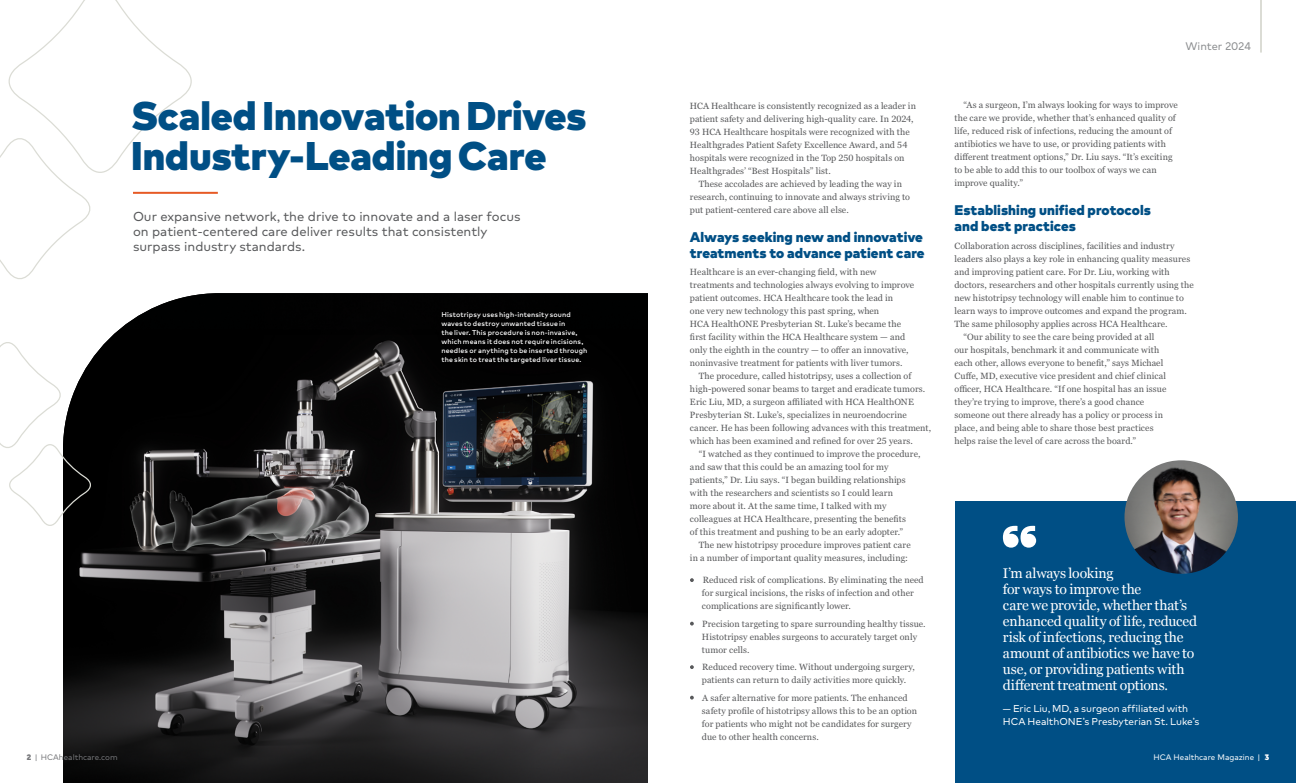
<style>
.page{position:relative;width:1296px;height:783px;background:#fff}
.page>*{position:absolute;margin:0;border:0;box-sizing:border-box;transform-origin:0 0}
.t1{font:900 40px/40px "Markfor HCA";letter-spacing:-.005em;color:#004f85}
.MARK_reversed{font:14px/16px "Georgia";letter-spacing:-.015em;color:#fff}
.t2{font:900 14px/16px "Markfor HCA";color:#004f85}
.Main_Dek_-_Mark_Book_-_18_18{font:13px/15px "Markfor HCA";color:#58595b}
.t3{font:11px "Markfor HCA";color:#8a8c8e}
.MARK_reversed-2{font:10px/13px "Markfor HCA";letter-spacing:-.005em;color:#fff}
.HCA_Georgia_-_8_75_13{font:9px/13px "Georgia Pro";letter-spacing:.01em;color:#58595b}
.t4{font:8px "Markfor HCA";color:#fff}
.t5{font:8px "Markfor HCA";color:#77787b}
.Small_Caption_-_Title_-_Mark_Book_-_7_9{font:500 7px/9px "Markfor HCA";letter-spacing:.02em;color:#fff}
.s1{font-size:13px}
.s2{font-weight:900}
</style>
<div class="page">
<img style="left:63px;top:293px;width:585px;height:490px">
<svg style="left:0;top:0;width:197px;height:279px"></svg>
<hr style="left:1260px;top:0;width:2px;height:53px;background:#dbdcd5">
<div style="left:955px;top:502px;width:341px;height:281px;background:#004f85"></div>
<svg style="left:1003px;top:525px;width:33px;height:23px"></svg>
<svg style="left:0;top:340px;width:94px;height:187px"></svg>
<hr style="left:133px;top:192px;width:85px;height:2px;background:#e65a25">
<svg style="left:690px;top:578px;width:4px;height:4px"></svg>
<svg style="left:690px;top:622px;width:4px;height:4px"></svg>
<svg style="left:690px;top:665px;width:4px;height:4px"></svg>
<svg style="left:690px;top:696px;width:4px;height:4px"></svg>
<img style="left:1124px;top:460px;width:114px;height:114px;border-radius:57px">
<h2 class="t1" style="left:131px;top:94px;width:457px">Scaled Innovation Drives<br>Industry-Leading Care</h2>
<p class="Main_Dek_-_Mark_Book_-_18_18" style="left:133px;top:209px;width:389px">Our expansive network, the drive to innovate and a laser focus on patient-centered care deliver results that consistently surpass industry standards.</p>
<p class="Small_Caption_-_Title_-_Mark_Book_-_7_9" style="left:441px;top:310px;width:148px">Histotripsy uses high-intensity sound waves to destroy unwanted tissue in<br>the liver. This procedure is non-invasive, which means it does not require incisions, needles or anything to be inserted through the skin to treat the targeted liver tissue.</p>
<p class="HCA_Georgia_-_8_75_13" style="left:690px;top:99px;width:228px">HCA Healthcare is consistently recognized as a leader in patient safety and delivering high-quality care. In 2024, 93 HCA Healthcare hospitals were recognized with the Healthgrades Patient Safety Excellence Award, and 54 hospitals were recognized in the Top 250 hospitals on Healthgrades’ “Best Hospitals” list.</p>
<p class="HCA_Georgia_-_8_75_13" style="left:690px;top:177px;width:222px;text-indent:9px">These accolades are achieved by leading the way in research, continuing to innovate and always striving to put patient-centered care above all else.</p>
<h3 class="t2" style="left:690px;top:228px;width:236px">Always seeking new and innovative treatments to advance patient care</h3>
<p class="HCA_Georgia_-_8_75_13" style="left:690px;top:266px;width:226px">Healthcare is an ever-changing field, with new treatments and technologies always evolving to improve patient outcomes. HCA Healthcare took the lead in<br>one very new technology this past spring, when<br>HCA HealthONE Presbyterian St. Luke’s became the first facility within the HCA Healthcare system — and only the eighth in the country — to offer an innovative, noninvasive treatment for patients with liver tumors.</p>
<p class="HCA_Georgia_-_8_75_13" style="left:690px;top:370px;width:243px;text-indent:9px">The procedure, called histotripsy, uses a collection of high-powered sonar beams to target and eradicate tumors.<br>Eric Liu, MD, a surgeon affiliated with HCA HealthONE Presbyterian St. Luke’s, specializes in neuroendocrine cancer. He has been following advances with this treatment, which has been examined and refined for over 25 years.</p>
<p class="HCA_Georgia_-_8_75_13" style="left:690px;top:448px;width:232px;text-indent:9px">“I watched as they continued to improve the procedure, and saw that this could be an amazing tool for my patients,” Dr. Liu says. “I began building relationships with the researchers and scientists so I could learn<br>more about it. At the same time, I talked with my colleagues at HCA Healthcare, presenting the benefits<br>of this treatment and pushing to be an early adopter.”</p>
<p class="HCA_Georgia_-_8_75_13" style="left:690px;top:539px;width:222px;text-align:right">The new histotripsy procedure improves patient care in a number of important quality measures, including:</p>
<p class="HCA_Georgia_-_8_75_13" style="left:702px;top:574px;width:223px">Reduced risk of complications. By eliminating the need for surgical incisions, the risks of infection and other complications are significantly lower.</p>
<p class="HCA_Georgia_-_8_75_13" style="left:702px;top:617px;width:225px">Precision targeting to spare surrounding healthy tissue.<br>Histotripsy enables surgeons to accurately target only tumor cells.</p>
<p class="HCA_Georgia_-_8_75_13" style="left:702px;top:661px;width:214px">Reduced recovery time. Without undergoing surgery, patients can return to daily activities more quickly.</p>
<p class="HCA_Georgia_-_8_75_13" style="left:702px;top:691px;width:217px">A safer alternative for more patients. The enhanced safety profile of histotripsy allows this to be an option for patients who might not be candidates for surgery due to other health concerns.</p>
<p class="t3" style="left:1185px;top:40px;width:67px">Winter 2024</p>
<p class="HCA_Georgia_-_8_75_13" style="left:954px;top:99px;width:225px;text-indent:9px">“As a surgeon, I’m always looking for ways to improve the care we provide, whether that’s enhanced quality of life, reduced risk of infections, reducing the amount of antibiotics we have to use, or providing patients with different treatment options,” Dr. Liu says. “It’s exciting to be able to add this to our toolbox of ways we can improve quality.”</p>
<h3 class="t2" style="left:954px;top:202px;width:198px">Establishing unified protocols and best practices</h3>
<p class="HCA_Georgia_-_8_75_13" style="left:954px;top:239px;width:241px">Collaboration across disciplines, facilities and industry leaders also plays a key role in enhancing quality measures and improving patient care. For Dr. Liu, working with doctors, researchers and other hospitals currently using the new histotripsy technology will enable him to continue to learn ways to improve outcomes and expand the program.<br>The same philosophy applies across HCA Healthcare.</p>
<p class="HCA_Georgia_-_8_75_13" style="left:954px;top:330px;width:213px;text-indent:9px">“Our ability to see the care being provided at all our hospitals, benchmark it and communicate with each other, allows everyone to benefit,” says Michael Cuffe, MD, executive vice president and chief clinical officer, HCA Healthcare. “If one hospital has an issue they’re trying to improve, there’s a good chance someone out there already has a policy or process in place, and being able to share those best practices helps raise the level of care across the board.”</p>
<p class="MARK_reversed" style="left:1003px;top:564px;width:196px">I’m always looking<br>for ways to improve the<br>care we provide, whether that’s enhanced quality of life, reduced risk of infections, reducing the amount of antibiotics we have to use, or providing patients with different treatment options<span class="s1">.</span></p>
<p class="MARK_reversed-2" style="left:1003px;top:702px;width:198px">— Eric Liu, MD, a surgeon affiliated with<br>HCA HealthONE’s Presbyterian St. Luke’s</p>
<p class="t5" style="left:27px;top:753px;width:92px"><span class="s2">2</span> | HCAhealthcare.com</p>
<p class="t4" style="left:1153px;top:753px;width:117px">HCA Healthcare Magazine | <span class="s2">3</span></p>
</div>
